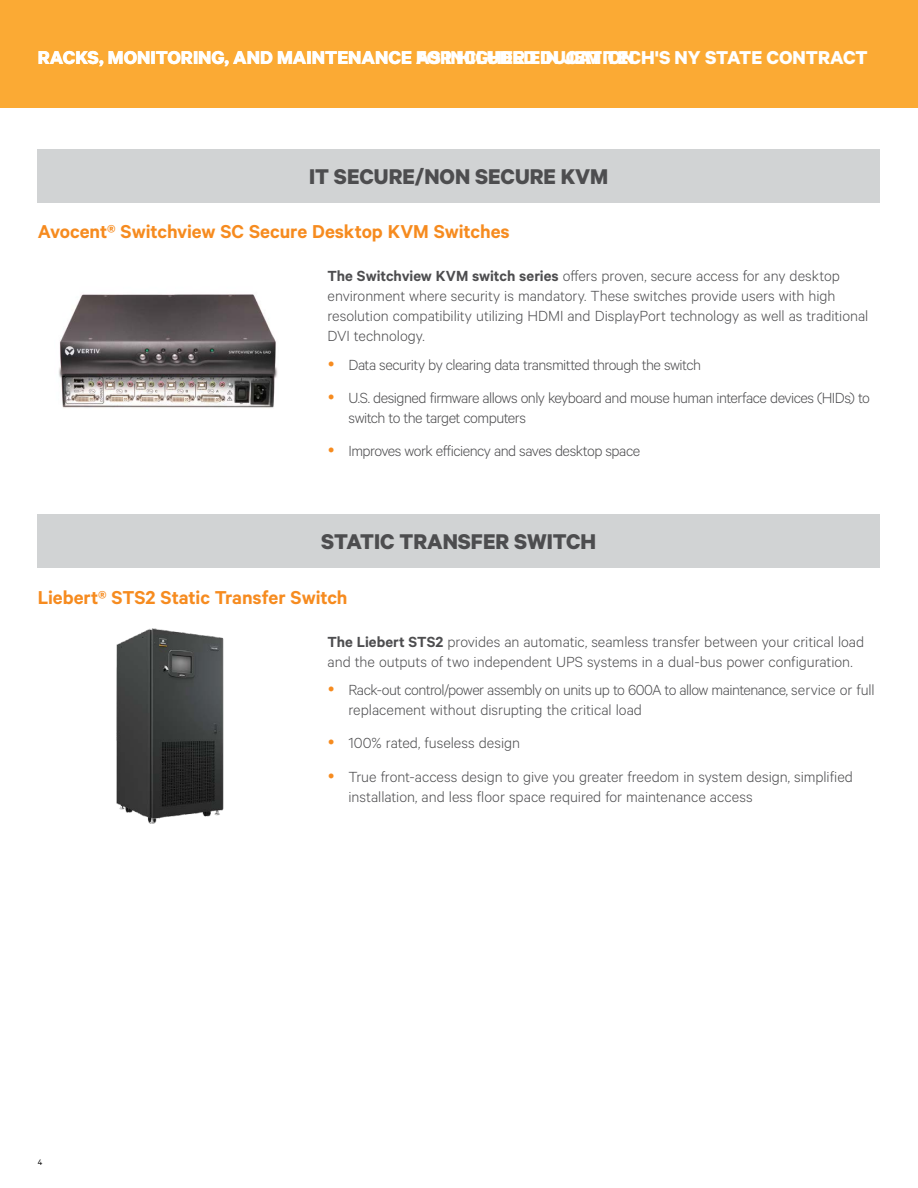
<style>
.page{position:relative;width:918px;height:1188px;background:#fff}
.page>*{position:absolute;margin:0;border:0;box-sizing:border-box;transform-origin:0 0}
.t1{font:700 24px "Calibre";color:#4d4d4f}
.t2{font:700 21px "Calibre";color:#fff}
.t3{font:600 21px "Calibre";letter-spacing:-.005em;color:#f68b1f}
.t4{font:300 16.5px/19.8px "Calibre";letter-spacing:-.005em;color:#4d4d4f}
.t5{font:300 16.5px/33.3px "Calibre";letter-spacing:-.035em;color:#4d4d4f}
.t6{font:300 16.5px/33.3px "Calibre";letter-spacing:-.03em;color:#4d4d4f}
.t7{font:9px "Calibre";color:#000}
.s1{font-weight:600}
</style>
<div class="page">
<div style="left:0;top:0;width:918px;height:108px;background:#fbaa34"></div>
<div style="left:38px;top:514px;width:842px;height:54px;background:#d1d3d4"></div>
<div style="left:38px;top:149px;width:842px;height:54px;background:#d1d3d4"></div>
<img style="left:116px;top:628px;width:108px;height:196px">
<img style="left:59px;top:294px;width:219px;height:114px">
<p class="t2" style="left:38px;top:44px;width:598px">RACKS, MONITORING, AND MAINTENANCE FOR HIGHER EDUCATION</p>
<p class="t2" style="left:416px;top:44px;width:453px">AS INCLUDED IN JEM TECH'S NY STATE CONTRACT</p>
<h1 class="t1" style="left:309px;top:162px;width:301px">IT SECURE/NON SECURE KVM</h1>
<p class="t3" style="left:38px;top:219px;width:473px">Avocent® Switchview SC Secure Desktop KVM Switches</p>
<p class="t4" style="left:328px;top:266px;width:542px"><span class="s1">The Switchview KVM switch series</span> offers proven, secure access for any desktop environment where security is mandatory. These switches provide users with high resolution compatibility utilizing HDMI and DisplayPort technology as well as traditional DVI technology.</p>
<p class="t5" style="left:349px;top:347px;width:523px">Data security by clearing data transmitted through the switch<br>U.S. designed firmware allows only keyboard and mouse human interface devices (HIDs) to</p>
<p class="t6" style="left:349px;top:400px;width:293px">switch to the target computers<br>Improves work efficiency and saves desktop space</p>
<h1 class="t1" style="left:321px;top:527px;width:276px">STATIC TRANSFER SWITCH</h1>
<p class="t3" style="left:38px;top:585px;width:311px">Liebert® STS2 Static Transfer Switch</p>
<p class="t7" style="left:38px;top:1157px;width:6px">4</p>
<p class="t4" style="left:328px;top:631px;width:538px"><span class="s1">The Liebert STS2</span> provides an automatic, seamless transfer between your critical load and the outputs of two independent UPS systems in a dual-bus power configuration.</p>
<p class="t4" style="left:349px;top:680px;width:528px">Rack-out control/power assembly on units up to 600A to allow maintenance, service or full replacement without disrupting the critical load</p>
<p class="t4" style="left:349px;top:726px;width:506px;line-height:33.3px">100% rated, fuseless design<br>True front-access design to give you greater freedom in system design, simplified</p>
<p class="t4" style="left:349px;top:786px;width:406px">installation, and less floor space required for maintenance access</p>
</div>
